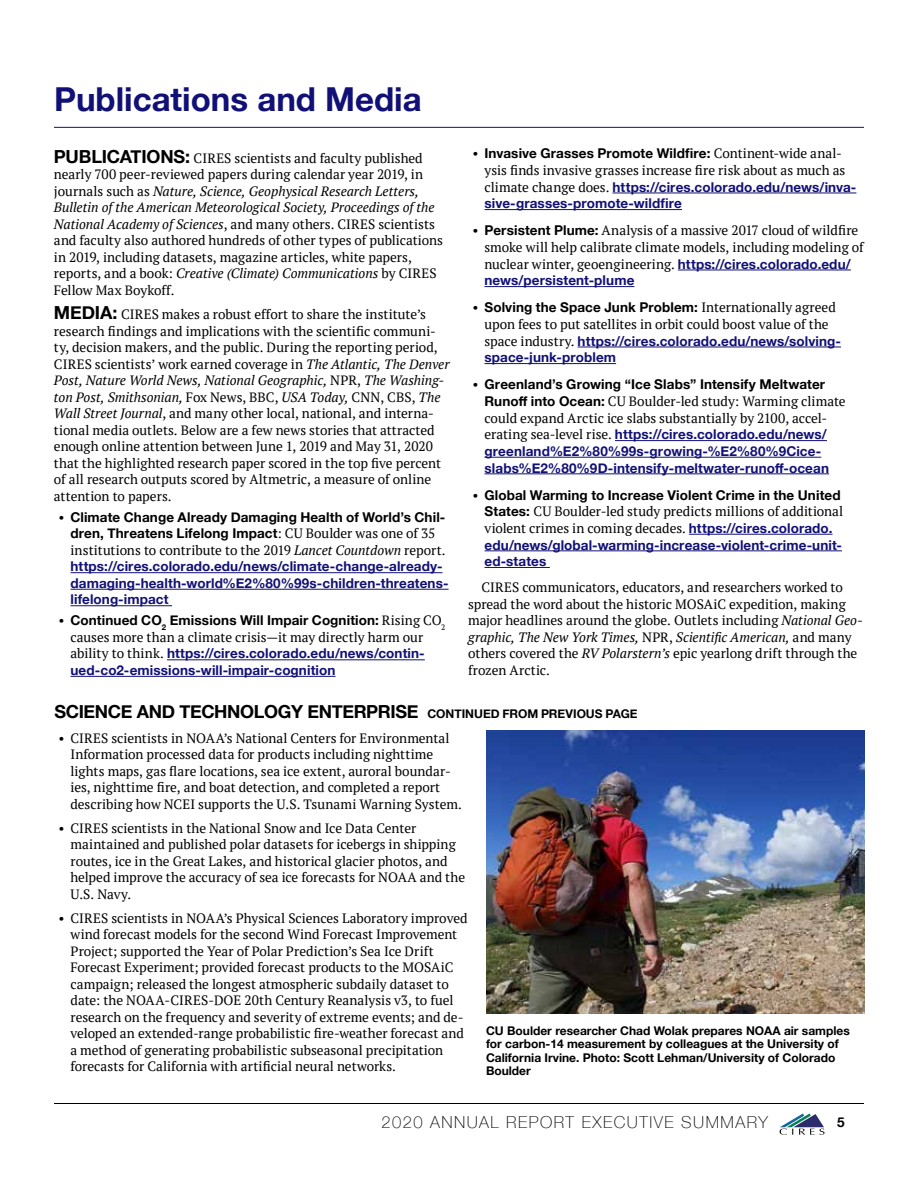
<style>
.page{position:relative;width:918px;height:1188px;background:#fff}
.page>*{position:absolute;margin:0;border:0;box-sizing:border-box;transform-origin:0 0}
.t1{font:700 33px "Helvetica Neue";color:#111076}
.t2{font:700 18px "Helvetica Neue";letter-spacing:-.02em;color:#000}
.t3{font:100 16.5px "Helvetica Neue";letter-spacing:.09em;color:#000}
.t4{font:13.5px/16.5px "PT Serif";color:#000}
.t5{font:700 13.5px/16.6px "Helvetica Neue";letter-spacing:.01em;color:#111076}
.t6{font:700 13.5px/16.5px "Helvetica Neue";letter-spacing:.01em;color:#000;text-align:center}
.t7{font:700 12px/13.5px "Helvetica Neue";color:#000}
.s1{font-family:"Helvetica Neue";font-weight:700;font-size:18px}
.s2{font-style:italic}
.s3{font-family:"PT Serif";font-weight:400}
.s4{font-family:"PT Serif";font-weight:400;color:#000}
.s5{font-family:"Helvetica Neue";font-weight:700}
.s6{font-family:"Helvetica Neue";font-weight:700;color:#111076}
.s7{font-size:12px}
</style>
<div class="page">
<hr style="left:54px;top:1103px;width:810px;height:1px;background:#000">
<svg style="left:780px;top:1113px;width:45px;height:22px"></svg>
<img style="left:486px;top:731px;width:378px;height:282px">
<hr style="left:70px;top:572px;width:373px;height:1px;background:#111076">
<hr style="left:70px;top:589px;width:379px;height:1px;background:#111076">
<hr style="left:70px;top:605px;width:102px;height:1px;background:#111076">
<hr style="left:167px;top:659px;width:258px;height:1px;background:#111076">
<hr style="left:70px;top:676px;width:265px;height:1px;background:#111076">
<hr style="left:613px;top:193px;width:243px;height:1px;background:#111076">
<hr style="left:484px;top:209px;width:198px;height:1px;background:#111076">
<hr style="left:678px;top:270px;width:173px;height:1px;background:#111076">
<hr style="left:484px;top:286px;width:150px;height:1px;background:#111076">
<hr style="left:578px;top:347px;width:263px;height:1px;background:#111076">
<hr style="left:484px;top:363px;width:132px;height:1px;background:#111076">
<hr style="left:615px;top:440px;width:212px;height:1px;background:#111076">
<hr style="left:484px;top:457px;width:337px;height:1px;background:#111076">
<hr style="left:484px;top:474px;width:345px;height:1px;background:#111076">
<hr style="left:689px;top:534px;width:144px;height:1px;background:#111076">
<hr style="left:484px;top:551px;width:358px;height:1px;background:#111076">
<hr style="left:484px;top:567px;width:66px;height:1px;background:#111076">
<hr style="left:54px;top:127px;width:810px;height:1px;background:#111076">
<h1 class="t1" style="left:54px;top:73px;width:369px">Publications and Media</h1>
<p class="t4" style="left:54px;top:150px;width:391px"><span class="s1">PUBLICATIONS:</span> CIRES scientists and faculty published nearly 700 peer-reviewed papers during calendar year 2019, in journals such as <span class="s2">Nature, Science, Geophysical Research Letters, Bulletin of the American Meteorological Society, Proceedings of the National Academy of Sciences</span>, and many others. CIRES scientists and faculty also authored hundreds of other types of publications in 2019, including datasets, magazine articles, white papers, reports, and a book: <span class="s2">Creative (Climate) Communications</span> by CIRES Fellow Max Boykoff.</p>
<p class="t4" style="left:54px;top:306px;width:397px"><span class="s1">MEDIA:</span> CIRES makes a robust effort to share the institute’s research findings and implications with the scientific communi&shy;ty, decision makers, and the public. During the reporting period, CIRES scientists’ work earned coverage in <span class="s2">The Atlantic, The Denver Post, Nature World News, National Geographic,</span> NPR, <span class="s2">The Washing&shy;ton Post, Smithsonian,</span> Fox News, BBC, <span class="s2">USA Today,</span> CNN, CBS, <span class="s2">The Wall Street Journal</span>, and many other local, national, and interna&shy;tional media outlets. Below are a few news stories that attracted enough online attention between June 1, 2019 and May 31, 2020 that the highlighted research paper scored in the top five percent of all research outputs scored by Altmetric, a measure of online attention to papers.</p>
<p class="t6" style="left:58px;top:509px;width:388px"><span class="s3">•</span> Climate Change Already Damaging Health of World’s Chil&shy;dren, Threatens Lifelong Impact<span class="s3">: CU Boulder was one of 35</span></p>
<p class="t4" style="left:70px;top:542px;width:377px">institutions to contribute to the 2019 <span class="s2">Lancet Countdown</span> report.</p>
<p class="t5" style="left:70px;top:559px;width:380px">https://cires.colorado.edu/news/climate-change-already&shy;damaging-health-world%E2%80%99s-children-threatens&shy;lifelong-impact</p>
<p class="t6" style="left:58px;top:613px;width:389px"><span class="s3">•</span> Continued CO<sub>2</sub> Emissions Will Impair Cognition: <span class="s3">Rising CO</span><sub>2</sub></p>
<p class="t4" style="left:70px;top:629px;width:354px">causes more than a climate crisis—it may directly harm our</p>
<p class="t5" style="left:70px;top:646px;width:356px"><span class="s4">ability to think.</span> https://cires.colorado.edu/news/contin&shy;ued-co2-emissions-will-impair-cognition</p>
<p class="t6" style="left:472px;top:146px;width:371px"><span class="s3">•</span> Invasive Grasses Promote Wildfire: <span class="s3">Continent-wide anal-</span></p>
<p class="t4" style="left:484px;top:162px;width:362px">ysis finds invasive grasses increase fire risk about as much as</p>
<p class="t5" style="left:484px;top:179px;width:373px"><span class="s4">climate change does.</span> https://cires.colorado.edu/news/inva&shy;sive-grasses-promote-wildfire</p>
<p class="t4" style="left:484px;top:222px;width:381px;text-indent:-12px">• <span class="s5">Persistent Plume:</span> Analysis of a massive 2017 cloud of wildfire smoke will help calibrate climate models, including modeling of nuclear winter, geoengineering. <span class="s6">https://cires.colorado.edu/</span></p>
<p class="t5" style="left:484px;top:272px;width:151px">news/persistent-plume</p>
<p class="t6" style="left:473px;top:300px;width:365px"><span class="s3">•</span> Solving the Space Junk Problem: <span class="s3">Internationally agreed</span></p>
<p class="t4" style="left:485px;top:316px;width:346px">upon fees to put satellites in orbit could boost value of the</p>
<p class="t5" style="left:485px;top:333px;width:358px"><span class="s4">space industry.</span> https://cires.colorado.edu/news/solving&shy;space-junk-problem</p>
<p class="t6" style="left:473px;top:377px;width:354px"><span class="s3">•</span> Greenland’s Growing “Ice Slabs” Intensify Meltwater</p>
<p class="t4" style="left:485px;top:393px;width:363px"><span class="s5">Runoff into Ocean:</span> CU Boulder-led study: Warming climate could expand Arctic ice slabs substantially by 2100, accel-</p>
<p class="t5" style="left:485px;top:427px;width:346px"><span class="s4">erating sea-level rise.</span> https://cires.colorado.edu/news/ greenland%E2%80%99s-growing-%E2%80%9Cice&shy;slabs%E2%80%9D-intensify-meltwater-runoff-ocean</p>
<p class="t6" style="left:473px;top:487px;width:370px"><span class="s3">•</span> Global Warming to Increase Violent Crime in the United</p>
<p class="t4" style="left:485px;top:503px;width:360px"><span class="s5">States:</span> CU Boulder-led study predicts millions of additional violent crimes in coming decades. <span class="s6">https://cires.colorado.</span></p>
<p class="t5" style="left:485px;top:537px;width:359px">edu/news/global-warming-increase-violent-crime-unit&shy;ed-states</p>
<p class="t4" style="left:468px;top:579px;width:396px;text-indent:14px">CIRES communicators, educators, and researchers worked to spread the word about the historic MOSAiC expedition, making major headlines around the globe. Outlets including <span class="s2">National Geo&shy;graphic, The New York Times,</span> NPR, <span class="s2">Scientific American,</span> and many others covered the <span class="s2">RV Polarstern’s</span> epic yearlong drift through the frozen Arctic.</p>
<h2 class="t2" style="left:54px;top:697px;width:585px">SCIENCE AND TECHNOLOGY ENTERPRISE <span class="s7">CONTINUED FROM PREVIOUS PAGE</span></h2>
<p class="t4" style="left:70px;top:730px;width:393px;text-indent:-12px">• CIRES scientists in NOAA’s National Centers for Environmental Information processed data for products including nighttime lights maps, gas flare locations, sea ice extent, auroral boundar&shy;ies, nighttime fire, and boat detection, and completed a report describing how NCEI supports the U.S. Tsunami Warning System.</p>
<p class="t4" style="left:70px;top:820px;width:396px;text-indent:-12px">• CIRES scientists in the National Snow and Ice Data Center maintained and published polar datasets for icebergs in shipping routes, ice in the Great Lakes, and historical glacier photos, and helped improve the accuracy of sea ice forecasts for NOAA and the U.S. Navy.</p>
<p class="t4" style="left:70px;top:910px;width:399px;text-indent:-12px">• CIRES scientists in NOAA’s Physical Sciences Laboratory improved wind forecast models for the second Wind Forecast Improvement Project; supported the Year of Polar Prediction’s Sea Ice Drift Forecast Experiment; provided forecast products to the MOSAiC campaign; released the longest atmospheric subdaily dataset to date: the NOAA-CIRES-DOE 20th Century Reanalysis v3, to fuel research on the frequency and severity of extreme events; and de&shy;veloped an extended-range probabilistic fire-weather forecast and a method of generating probabilistic subseasonal precipitation forecasts for California with artificial neural networks.</p>
<p class="t7" style="left:486px;top:1024px;width:365px">CU Boulder researcher Chad Wolak prepares NOAA air samples for carbon-14 measurement by colleagues at the University of California Irvine. Photo: Scott Lehman/University of Colorado Boulder</p>
<p class="t3" style="left:381px;top:1110px;width:388px">2020 ANNUAL REPORT EXECUTIVE SUMMARY</p>
<p class="t6" style="left:837px;top:1114px;width:9px">5</p>
</div>
